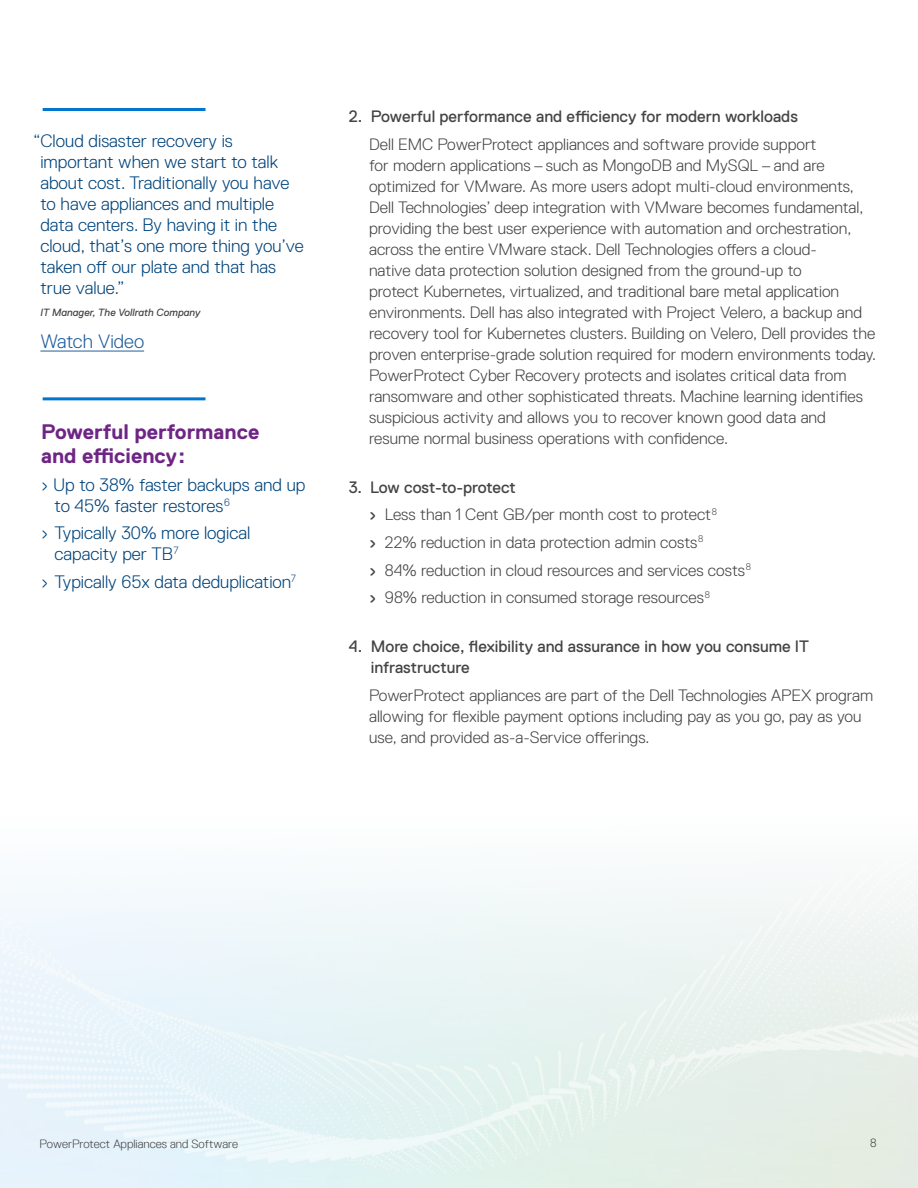
<style>
.page{position:relative;width:918px;height:1188px;background:#fff}
.page>*{position:absolute;margin:0;border:0;box-sizing:border-box;transform-origin:0 0}
.t1{font:700 21px/24px "Replica Pro";color:#6e2585}
.t2{font:300 19.5px "Replica Pro";color:#215e9e}
.t3{font:300 18px/21px "Replica Pro";color:#00447c}
.t4{font:300 16.5px/21px "Replica Pro";color:#444}
.t5{font:16.5px/21px "Replica Pro";color:#444}
.t6{font:300 12px "Replica Pro TT";color:#444}
.t7{font:300 12px "Replica Pro";color:#444}
.t8{font:italic 10.5px "Replica Pro";color:#444}
.s1{font-weight:400}
</style>
<div class="page">
<hr style="left:40px;top:351px;width:104px;height:1px;background:#215e9e">
<hr style="left:43px;top:108px;width:162px;height:3px;background:#0076ce">
<hr style="left:43px;top:397px;width:162px;height:3px;background:#0076ce">
<p class="t3" style="left:40px;top:131px;width:265px;text-indent:-7px">“Cloud disaster recovery is important when we start to talk about cost. Traditionally you have to have appliances and multiple data centers. By having it in the cloud, that’s one more thing you’ve taken off our plate and that has true value.”</p>
<p class="t8" style="left:40px;top:306px;width:162px">IT Manager, The Vollrath Company</p>
<p class="t2" style="left:40px;top:331px;width:105px">Watch Video</p>
<p class="t1" style="left:41px;top:420px;width:220px">Powerful performance and efficiency :</p>
<p class="t3" style="left:55px;top:474px;width:252px;text-indent:-14px">› Up to 38% faster backups and up to 45% faster restores<sup>6</sup></p>
<p class="t3" style="left:55px;top:523px;width:197px;text-indent:-14px">› Typically 30% more logical capacity per TB<sup>7</sup></p>
<p class="t3" style="left:41px;top:571px;width:256px">› Typically 65x data deduplication<sup>7</sup></p>
<p class="t5" style="left:349px;top:106px;width:451px">2. Powerful performance and efficiency for modern workloads</p>
<p class="t4" style="left:369px;top:134px;width:509px">Dell EMC PowerProtect appliances and software provide support<br>for modern applications – such as MongoDB and MySQL – and are optimized for VMware. As more users adopt multi-cloud environments, Dell Technologies’ deep integration with VMware becomes fundamental, providing the best user experience with automation and orchestration, across the entire VMware stack. Dell Technologies offers a cloud-<br>native data protection solution designed from the ground-up to<br>protect Kubernetes, virtualized, and traditional bare metal application environments. Dell has also integrated with Project Velero, a backup and recovery tool for Kubernetes clusters. Building on Velero, Dell provides the proven enterprise-grade solution required for modern environments today.<br>PowerProtect Cyber Recovery protects and isolates critical data from ransomware and other sophisticated threats. Machine learning identifies suspicious activity and allows you to recover known good data and resume normal business operations with confidence.</p>
<p class="t4" style="left:369px;top:473px;width:383px;line-height:27.8px;text-indent:-20px"><span class="s1">3. Low cost-to-protect<br>›</span> Less than 1 Cent GB/per month cost to protect<sup>8<br></sup><span class="s1">›</span> 22% reduction in data protection admin costs<sup>8<br></sup><span class="s1">›</span> 84% reduction in cloud resources and services costs<sup>8 </sup><span class="s1">›</span> 98% reduction in consumed storage resources<sup>8</sup></p>
<p class="t5" style="left:371px;top:636px;width:440px;text-indent:-22px">4. More choice, flexibility and assurance in how you consume IT infrastructure</p>
<p class="t4" style="left:369px;top:685px;width:506px">PowerProtect appliances are part of the Dell Technologies APEX program allowing for flexible payment options including pay as you go, pay as you use, and provided as-a-Service offerings.</p>
<p class="t6" style="left:40px;top:1137px;width:200px">PowerProtect Appliances and Software</p>
<p class="t7" style="left:870px;top:1136px;width:8px">8</p>
</div>
